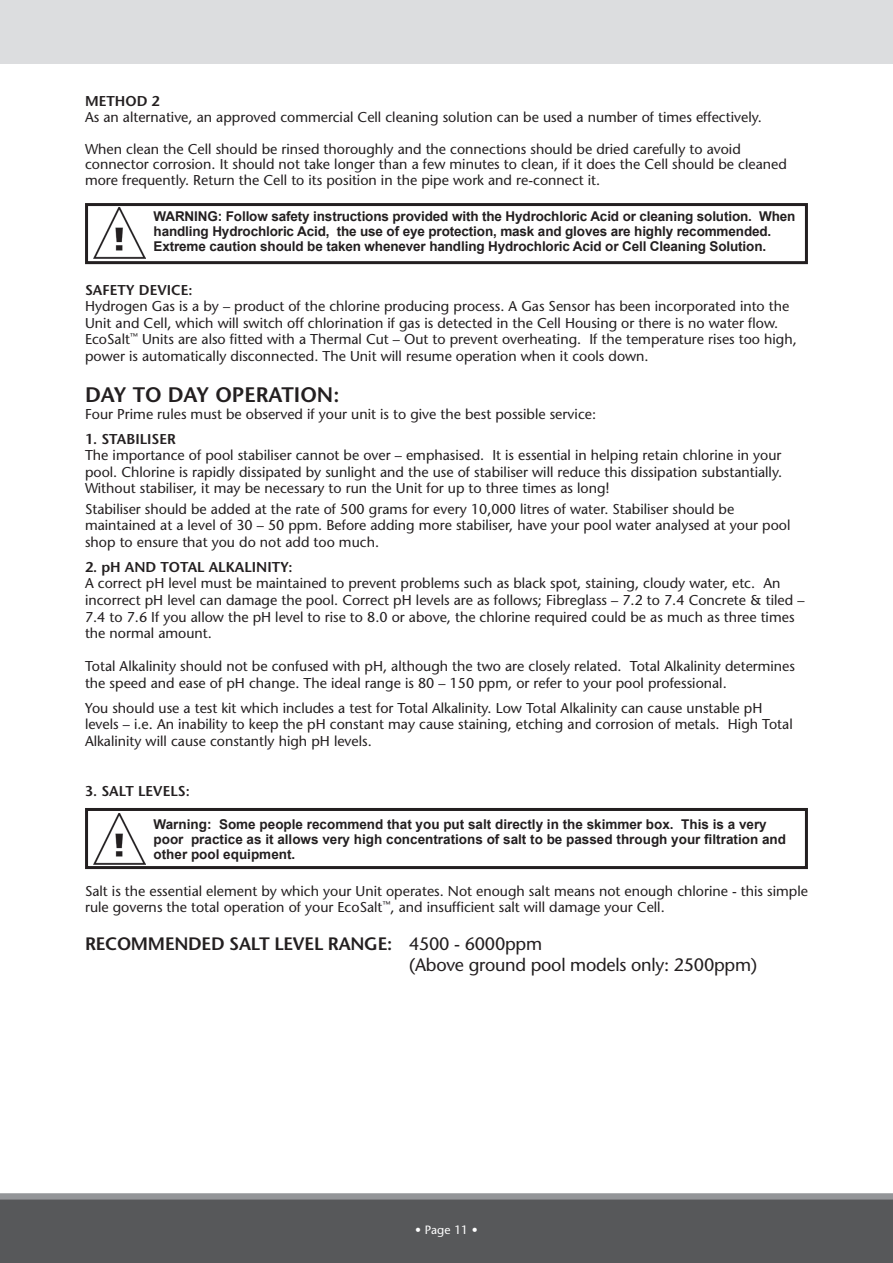
<style>
.page{position:relative;width:893px;height:1263px;background:#fff}
.page>*{position:absolute;margin:0;border:0;box-sizing:border-box;transform-origin:0 0}
.t1{font:600 21px "Stone Sans";color:#231f20}
.t2{font:18px/21px "Stone Sans";letter-spacing:-.015em;color:#231f20}
.t3{font:14.25px/16.5px "Stone Sans";color:#231f20}
.t4{font:600 14.25px "Stone Sans";color:#231f20}
.t5{font:700 13.5px/15px "Arial";letter-spacing:-.01em;color:#231f20}
.t6{font:12px "Stone Sans";color:#fff}
.s1{font-weight:600}
</style>
<div class="page">
<div style="left:0;top:1199px;width:893px;height:64px;background:#57585a"></div>
<div style="left:0;top:1193px;width:893px;height:6px;background:#939598"></div>
<div style="left:0;top:0;width:893px;height:64px;background:#dcdddf"></div>
<div style="left:85px;top:203px;width:723px;height:61px;border:3px solid #231f20"></div>
<img style="left:94px;top:208px;width:52px;height:50px">
<div style="left:85px;top:808px;width:723px;height:61px;border:3px solid #231f20"></div>
<img style="left:94px;top:814px;width:52px;height:50px">
<p class="t4" style="left:85px;top:93px;width:76px">METHOD 2</p>
<p class="t3" style="left:85px;top:109px;width:678px">As an alternative, an approved commercial Cell cleaning solution can be used a number of times effectively.</p>
<p class="t3" style="left:85px;top:141px;width:703px;line-height:15.8px">When clean the Cell should be rinsed thoroughly and the connections should be dried carefully to avoid connector corrosion. It should not take longer than a few minutes to clean, if it does the Cell should be cleaned more frequently. Return the Cell to its position in the pipe work and re-connect it.</p>
<p class="t5" style="left:154px;top:208px;width:643px">WARNING: Follow safety instructions provided with the Hydrochloric Acid or cleaning solution. When handling Hydrochloric Acid, the use of eye protection, mask and gloves are highly recommended.<br>Extreme caution should be taken whenever handling Hydrochloric Acid or Cell Cleaning Solution.</p>
<p class="t4" style="left:85px;top:281px;width:109px">SAFETY DEVICE:</p>
<p class="t3" style="left:85px;top:298px;width:713px">Hydrogen Gas is a by – product of the chlorine producing process. A Gas Sensor has been incorporated into the Unit and Cell, which will switch off chlorination if gas is detected in the Cell Housing or there is no water flow.<br>EcoSalt<sup>™</sup> Units are also fitted with a Thermal Cut – Out to prevent overheating. If the temperature rises too high, power is automatically disconnected. The Unit will resume operation when it cools down.</p>
<h1 class="t1" style="left:85px;top:382px;width:256px">DAY TO DAY OPERATION:</h1>
<p class="t3" style="left:85px;top:405px;width:513px">Four Prime rules must be observed if your unit is to give the best possible service:</p>
<p class="t4" style="left:85px;top:430px;width:92px">1. STABILISER</p>
<p class="t3" style="left:85px;top:447px;width:698px;text-align:justify">The importance of pool stabiliser cannot be over – emphasised. It is essential in helping retain chlorine in your pool. Chlorine is rapidly dissipated by sunlight and the use of stabiliser will reduce this dissipation substantially.<br>Without stabiliser, it may be necessary to run the Unit for up to three times as long!</p>
<p class="t3" style="left:85px;top:501px;width:707px">Stabiliser should be added at the rate of 500 grams for every 10,000 litres of water. Stabiliser should be maintained at a level of 30 – 50 ppm. Before adding more stabiliser, have your pool water analysed at your pool shop to ensure that you do not add too much.</p>
<p class="t4" style="left:85px;top:558px;width:209px">2. pH AND TOTAL ALKALINITY:</p>
<p class="t3" style="left:85px;top:575px;width:721px">A correct pH level must be maintained to prevent problems such as black spot, staining, cloudy water, etc. An incorrect pH level can damage the pool. Correct pH levels are as follows; Fibreglass – 7.2 to 7.4 Concrete &amp; tiled – 7.4 to 7.6 If you allow the pH level to rise to 8.0 or above, the chlorine required could be as much as three times the normal amount.</p>
<p class="t3" style="left:85px;top:658px;width:711px">Total Alkalinity should not be confused with pH, although the two are closely related. Total Alkalinity determines the speed and ease of pH change. The ideal range is 80 – 150 ppm, or refer to your pool professional.</p>
<p class="t3" style="left:85px;top:699px;width:709px">You should use a test kit which includes a test for Total Alkalinity. Low Total Alkalinity can cause unstable pH levels – i.e. An inability to keep the pH constant may cause staining, etching and corrosion of metals. High Total<br>Alkalinity will cause constantly high pH levels.</p>
<p class="t4" style="left:85px;top:782px;width:106px">3. SALT LEVELS:</p>
<p class="t5" style="left:154px;top:816px;width:634px">Warning: Some people recommend that you put salt directly in the skimmer box. This is a very poor practice as it allows very high concentrations of salt to be passed through your filtration and other pool equipment.</p>
<p class="t3" style="left:85px;top:882px;width:724px">Salt is the essential element by which your Unit operates. Not enough salt means not enough chlorine - this simple rule governs the total operation of your EcoSalt<sup>™</sup>, and insufficient salt will damage your Cell.</p>
<p class="t2" style="left:409px;top:933px;width:350px;text-indent:-324px"><span class="s1">RECOMMENDED SALT LEVEL RANGE:</span> 4500 - 6000ppm<br>(Above ground pool models only: 2500ppm)</p>
<p class="t6" style="left:415px;top:1222px;width:64px">• Page 11 •</p>
</div>
